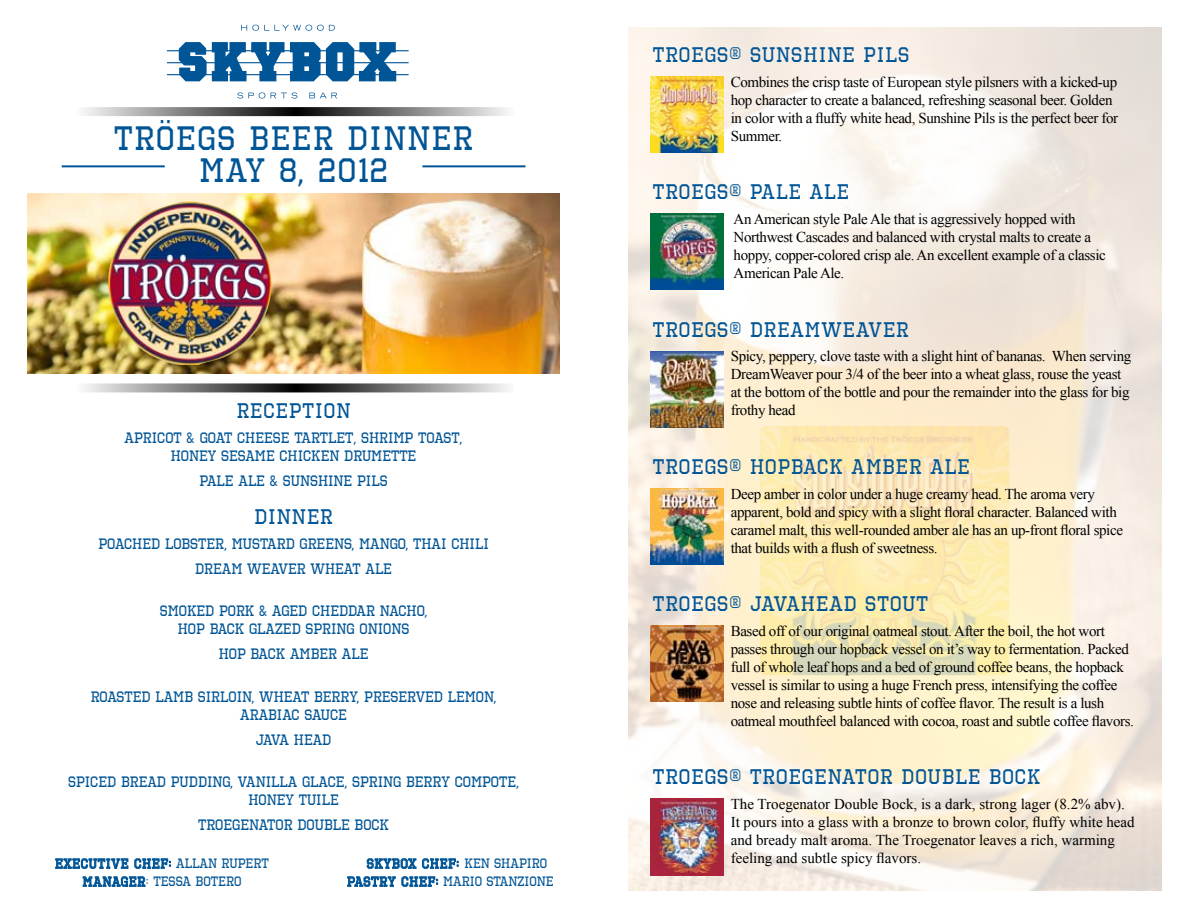
<style>
.page{position:relative;width:1188px;height:918px;background:#fff}
.page>*{position:absolute;margin:0;border:0;box-sizing:border-box;transform-origin:0 0}
.t1{font:33.6px/32.2px "Octin Sports Free";letter-spacing:.05em;color:#005596;text-align:center}
.t2{font:21px "Octin Sports Free";letter-spacing:.05em;color:#005596}
.t3{font:15px/18px "Times New Roman";letter-spacing:-.025em;color:#000}
.t4{font:15px/18px "Octin Sports Free";color:#005596;text-align:center}
.t5{font:15px/18px "Times New Roman";color:#000}
.t6{font:15px "Octin Sports Free";letter-spacing:-.02em;color:#005596}
.t7{font:13.5px "Octin Sports Free";color:#005596}
.t8{font:13.5px "Octin Sports Free";letter-spacing:.05em;color:#005596}
</style>
<div class="page">
<svg style="left:367px;top:858px;width:92px;height:11px"></svg>
<svg style="left:55px;top:858px;width:116px;height:29px"></svg>
<svg style="left:347px;top:876px;width:91px;height:11px"></svg>
<svg style="left:179px;top:42px;width:217px;height:39px"></svg>
<svg style="left:241px;top:25px;width:94px;height:6px"></svg>
<svg style="left:237px;top:92px;width:28px;height:7px"></svg>
<svg style="left:271px;top:92px;width:26px;height:7px"></svg>
<svg style="left:309px;top:93px;width:28px;height:5px"></svg>
<hr style="left:167px;top:50px;width:242px;height:1px;background:#005596">
<hr style="left:167px;top:62px;width:242px;height:1px;background:#005596">
<hr style="left:167px;top:74px;width:242px;height:1px;background:#005596">
<svg style="left:84px;top:383px;width:423px;height:9px;background:#808080"></svg>
<svg style="left:84px;top:107px;width:423px;height:9px;background:#7b7b7b"></svg>
<hr style="left:62px;top:165px;width:103px;height:2px;background:#005596">
<hr style="left:422px;top:165px;width:103px;height:2px;background:#005596">
<img style="left:27px;top:193px;width:533px;height:180px">
<img style="left:108px;top:202px;width:164px;height:163px">
<img style="left:628px;top:27px;width:533px;height:864px">
<img style="left:651px;top:214px;width:73px;height:76px">
<img style="left:651px;top:799px;width:73px;height:76px">
<img style="left:651px;top:625px;width:73px;height:77px">
<img style="left:651px;top:488px;width:73px;height:77px">
<img style="left:651px;top:351px;width:73px;height:77px">
<img style="left:651px;top:77px;width:73px;height:76px">
<h1 class="t1" style="left:114px;top:121px;width:360px">TRÖEGS BEER DINNER<br>MAY 8, 2012</h1>
<h2 class="t2" style="left:237px;top:399px;width:115px">RECEPTION</h2>
<p class="t4" style="left:125px;top:429px;width:339px">APRICOT &amp; GOAT CHEESE TARTLET, SHRIMP TOAST,<br>HONEY SESAME CHICKEN DRUMETTE</p>
<p class="t4" style="left:200px;top:472px;width:190px">PALE ALE &amp; SUNSHINE PILS</p>
<h2 class="t2" style="left:254px;top:505px;width:80px">DINNER</h2>
<p class="t4" style="left:98px;top:531px;width:392px;line-height:24.8px">POACHED LOBSTER, MUSTARD GREENS, MANGO, THAI CHILI<br>DREAM WEAVER WHEAT ALE</p>
<p class="t4" style="left:160px;top:602px;width:269px">SMOKED PORK &amp; AGED CHEDDAR NACHO,<br>HOP BACK GLAZED SPRING ONIONS</p>
<p class="t4" style="left:219px;top:645px;width:151px">HOP BACK AMBER ALE</p>
<p class="t4" style="left:91px;top:688px;width:407px">ROASTED LAMB SIRLOIN, WHEAT BERRY, PRESERVED LEMON,<br>ARABIAC SAUCE</p>
<p class="t6" style="left:256px;top:731px;width:77px">JAVA HEAD</p>
<p class="t4" style="left:68px;top:773px;width:452px">SPICED BREAD PUDDING, VANILLA GLACE, SPRING BERRY COMPOTE,<br>HONEY TUILE</p>
<p class="t4" style="left:198px;top:816px;width:192px">TROEGENATOR DOUBLE BOCK</p>
<p class="t8" style="left:55px;top:856px;width:215px">EXECUTIVE CHEF: ALLAN RUPERT</p>
<p class="t7" style="left:367px;top:856px;width:182px">SKYBOX CHEF: KEN SHAPIRO</p>
<p class="t7" style="left:83px;top:874px;width:160px">MANAGER: TESSA BOTERO</p>
<p class="t7" style="left:347px;top:874px;width:208px">PASTRY CHEF: MARIO STANZIONE</p>
<h2 class="t2" style="left:653px;top:43px;width:258px">TROEGS® SUNSHINE PILS</h2>
<p class="t3" style="left:731px;top:73px;width:389px">Combines the crisp taste of European style pilsners with a kicked-up hop character to create a balanced, refreshing seasonal beer. Golden in color with a fluffy white head, Sunshine Pils is the perfect beer for Summer.</p>
<h2 class="t2" style="left:653px;top:180px;width:198px">TROEGS® PALE ALE</h2>
<p class="t3" style="left:734px;top:210px;width:374px">An American style Pale Ale that is aggressively hopped with Northwest Cascades and balanced with crystal malts to create a hoppy, copper-colored crisp ale. An excellent example of a classic American Pale Ale.</p>
<h2 class="t2" style="left:653px;top:317px;width:257px">TROEGS® DREAMWEAVER</h2>
<p class="t3" style="left:731px;top:347px;width:402px">Spicy, peppery, clove taste with a slight hint of bananas. When serving DreamWeaver pour 3/4 of the beer into a wheat glass, rouse the yeast at the bottom of the bottle and pour the remainder into the glass for big frothy head</p>
<h2 class="t2" style="left:653px;top:455px;width:318px">TROEGS® HOPBACK AMBER ALE</h2>
<p class="t3" style="left:731px;top:484px;width:394px">Deep amber in color under a huge creamy head. The aroma very apparent, bold and spicy with a slight floral character. Balanced with caramel malt, this well-rounded amber ale has an up-front floral spice that builds with a flush of sweetness.</p>
<h2 class="t2" style="left:653px;top:592px;width:277px">TROEGS® JAVAHEAD STOUT</h2>
<p class="t3" style="left:731px;top:622px;width:405px">Based off of our original oatmeal stout. After the boil, the hot wort passes through our hopback vessel on it’s way to fermentation. Packed full of whole leaf hops and a bed of ground coffee beans, the hopback vessel is similar to using a huge French press, intensifying the coffee nose and releasing subtle hints of coffee flavor. The result is a lush oatmeal mouthfeel balanced with cocoa, roast and subtle coffee flavors.</p>
<h2 class="t2" style="left:653px;top:765px;width:389px">TROEGS® TROEGENATOR DOUBLE BOCK</h2>
<p class="t5" style="left:731px;top:795px;width:406px">The Troegenator Double Bock, is a dark, strong lager (8.2% abv).<br>It pours into a glass with a bronze to brown color, fluffy white head and bready malt aroma. The Troegenator leaves a rich, warming feeling and subtle spicy flavors.</p>
</div>
